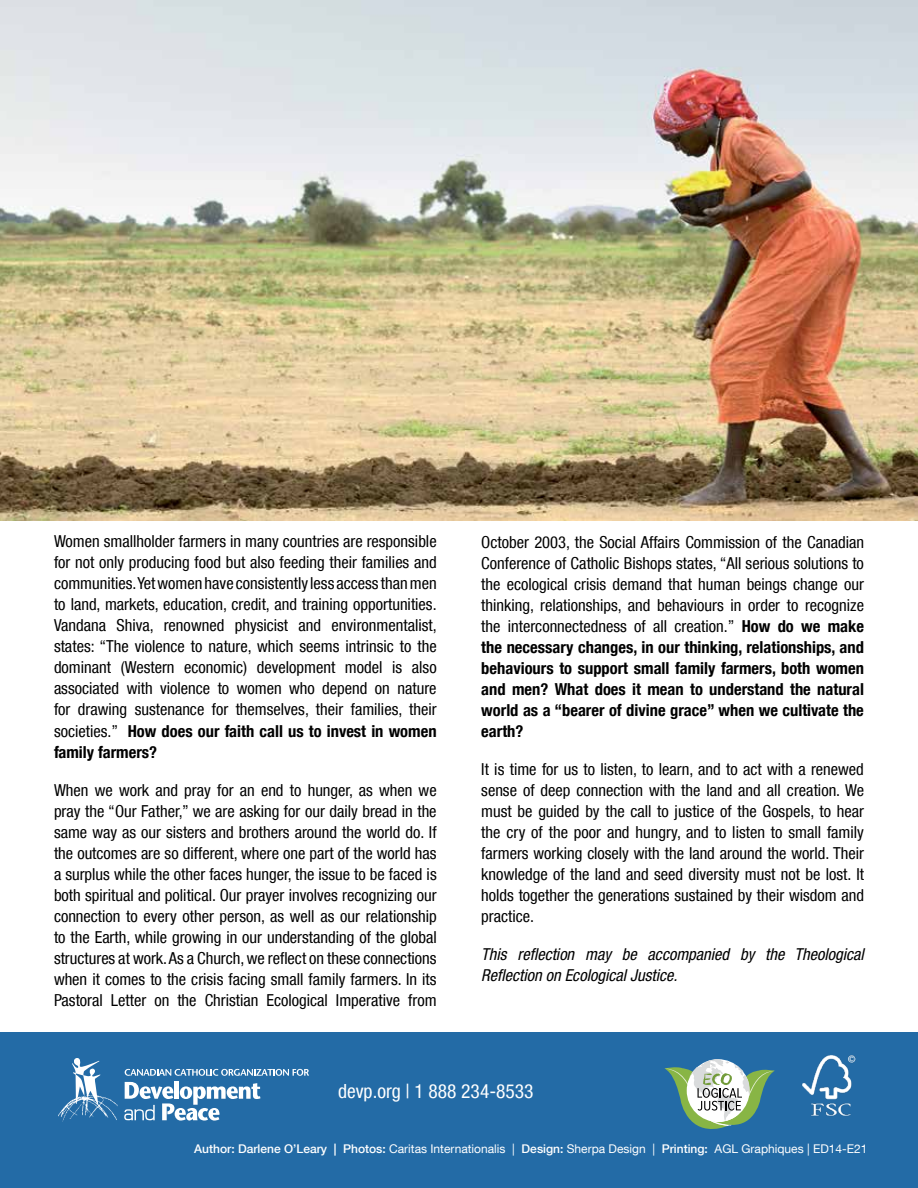
<style>
.page{position:relative;width:918px;height:1188px;background:#fff}
.page>*{position:absolute;margin:0;border:0;box-sizing:border-box;transform-origin:0 0}
.t1{font:condensed 19.5px "Helvetica Neue LT Com";color:#fff}
.t2{font:condensed 16.5px/21px "Helvetica Neue LT Com";color:#000;text-align:justify}
.t3{font:italic condensed 16.5px/21px "Helvetica Neue LT Com";color:#000}
.t4{font:12px "Helvetica Neue LT Com";color:#fff}
.s1{font-weight:700}
.s2{font-weight:500}
</style>
<div class="page">
<div style="left:0;top:1032px;width:918px;height:156px;background:#236ba6"></div>
<svg style="left:125px;top:1069px;width:184px;height:7px"></svg>
<div style="left:174px;top:1081px;width:5px;height:18px;background:#fff"></div>
<svg style="left:124px;top:1082px;width:136px;height:39px"></svg>
<img style="left:58px;top:1096px;width:60px;height:26px">
<svg style="left:72px;top:1058px;width:28px;height:47px"></svg>
<img style="left:801px;top:1055px;width:55px;height:61px">
<img style="left:0;top:0;width:918px;height:521px">
<svg style="left:664px;top:1059px;width:111px;height:70px"></svg>
<p class="t2" style="left:54px;top:531px;width:384px">Women smallholder farmers in many countries are responsible for not only producing food but also feeding their families and communities. Yet women have consistently less access than men to land, markets, education, credit, and training opportunities.<br>Vandana Shiva, renowned physicist and environmentalist, states: “The violence to nature, which seems intrinsic to the dominant (Western economic) development model is also associated with violence to women who depend on nature for drawing sustenance for themselves, their families, their societies.” <span class="s1">How does our faith call us to invest in women family farmers?</span></p>
<p class="t2" style="left:54px;top:779px;width:384px">When we work and pray for an end to hunger, as when we pray the “Our Father,” we are asking for our daily bread in the same way as our sisters and brothers around the world do. If the outcomes are so different, where one part of the world has a surplus while the other faces hunger, the issue to be faced is both spiritual and political. Our prayer involves recognizing our connection to every other person, as well as our relationship to the Earth, while growing in our understanding of the global structures at work. As a Church, we reflect on these connections when it comes to the crisis facing small family farmers. In its Pastoral Letter on the Christian Ecological Imperative from</p>
<p class="t2" style="left:481px;top:531px;width:384px">October 2003, the Social Affairs Commission of the Canadian Conference of Catholic Bishops states, “All serious solutions to the ecological crisis demand that human beings change our thinking, relationships, and behaviours in order to recognize the interconnectedness of all creation.” <span class="s1">How do we make the necessary changes, in our thinking, relationships, and behaviours to support small family farmers, both women and men? What does it mean to understand the natural world as a “bearer of divine grace” when we cultivate the earth?</span></p>
<p class="t2" style="left:481px;top:758px;width:384px">It is time for us to listen, to learn, and to act with a renewed sense of deep connection with the land and all creation. We must be guided by the call to justice of the Gospels, to hear the cry of the poor and hungry, and to listen to small family farmers working closely with the land around the world. Their knowledge of the land and seed diversity must not be lost. It holds together the generations sustained by their wisdom and practice.</p>
<p class="t3" style="left:481px;top:943px;width:384px">This reflection may be accompanied by the Theological<br>Reflection on Ecological Justice.</p>
<p class="t1" style="left:338px;top:1080px;width:197px">devp.org | 1 888 234-8533</p>
<p class="t4" style="left:194px;top:1141px;width:675px"><span class="s2">Author: Darlene O’Leary | Photos:</span> Caritas Internationalis | <span class="s2">Design:</span> Sherpa Design | <span class="s2">Printing:</span> AGL Graphiques | ED14-E21</p>
</div>
